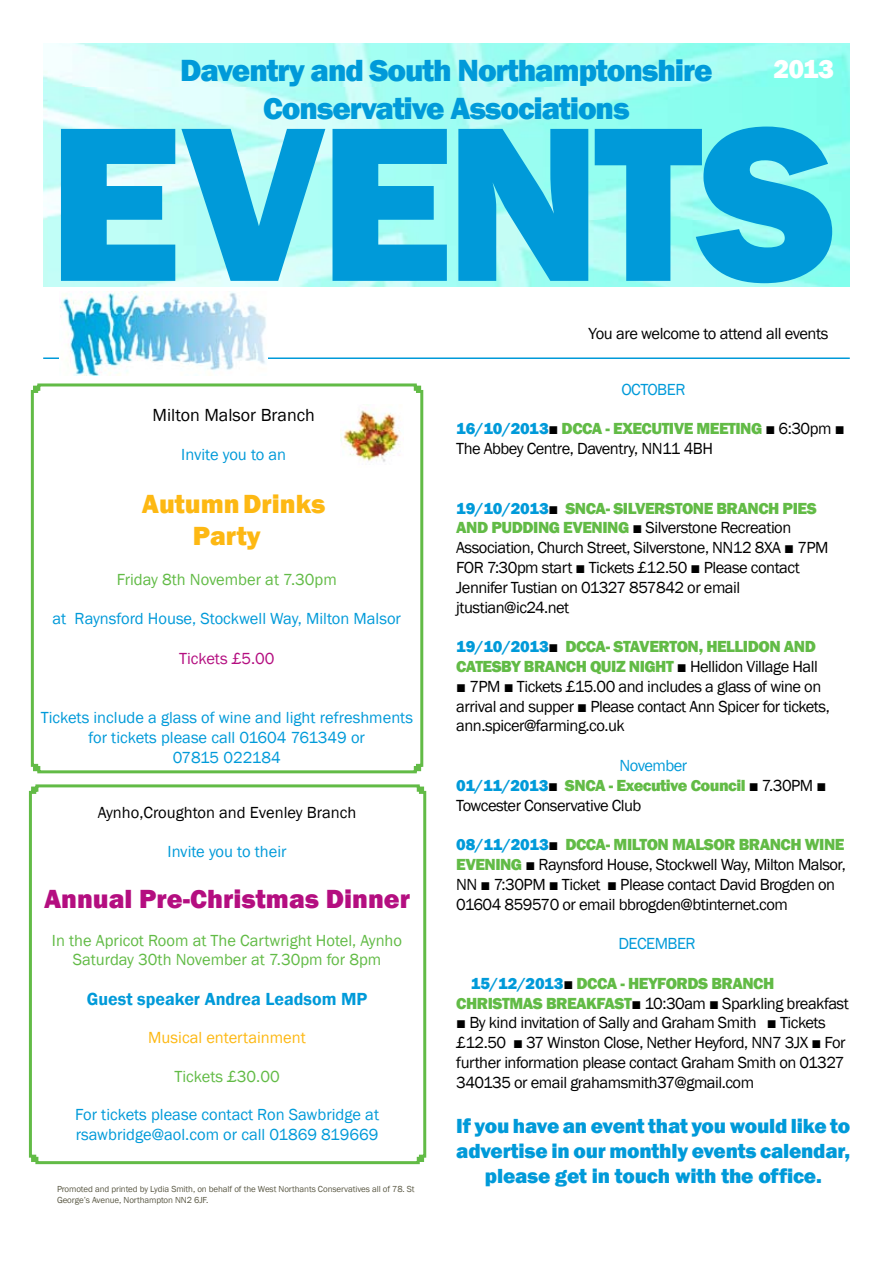
<style>
.page{position:relative;width:893px;height:1263px;background:#fff}
.page>*{position:absolute;margin:0;border:0;box-sizing:border-box;transform-origin:0 0}
.t1{font:800 228px "Franklin Gothic";letter-spacing:-.03em;color:#009ad9}
.t2{font:800 31.5px/37.8px "Franklin Gothic";letter-spacing:-.035em;color:#009ad9;text-align:center}
.t3{font:800 27px "Franklin Gothic";color:#b40e80}
.t4{font:800 27px/32.4px "Franklin Gothic";color:#fdb813;text-align:center}
.t5{font:800 27px "Franklin Gothic";color:#fff}
.t6{font:800 21px/25.2px "Franklin Gothic";letter-spacing:-.01em;color:#009ad9;text-align:center}
.t7{font:600 18px "Franklin Gothic";color:#009ad9}
.t8{font:18px "Franklin Gothic";color:#000}
.t9{font:16.5px/19.8px "Franklin Gothic";letter-spacing:-.03em;color:#000}
.t10{font:16.5px/19.8px "Franklin Gothic";color:#009ad9}
.t11{font:800 16.5px/19.8px "Franklin Gothic";letter-spacing:-.03em;color:#62bb46}
.t12{font:16.5px/19.8px "Franklin Gothic";color:#62bb46;text-align:center}
.t13{font:16.5px "Franklin Gothic";color:#000}
.t14{font:16.5px "Franklin Gothic";color:#fdb813}
.t15{font:16.5px "Franklin Gothic";letter-spacing:-.03em;color:#009ad9}
.t16{font:16.5px "Franklin Gothic";color:#b40e80}
.t17{font:9px/10.8px "Franklin Gothic";letter-spacing:-.01em;color:#5b5945}
.s1{font-weight:800;color:#009ad9}
.s2{font-weight:800}
.s3{font-weight:800;color:#62bb46}
.s4{color:#009ad9}
.s5{color:#000}
.s6{font-weight:400;color:#000}
</style>
<div class="page">
<hr style="left:43px;top:357px;width:807px;height:2px;background:#009ad9">
<img style="left:59px;top:291px;width:209px;height:84px">
<svg style="left:28px;top:784px;width:399px;height:381px"></svg>
<svg style="left:30px;top:383px;width:394px;height:391px"></svg>
<img style="left:341px;top:404px;width:63px;height:63px">
<h2 class="t2" style="left:180px;top:52px;width:534px">Daventry and South Northamptonshire<br>Conservative Associations</h2>
<h3 class="t5" style="left:774px;top:52px;width:62px">2013</h3>
<h1 class="t1" style="left:48px;top:57px;width:790px">EVENTS</h1>
<p class="t8" style="left:153px;top:403px;width:164px">Milton Malsor Branch</p>
<p class="t10" style="left:181px;top:445px;width:106px">Invite you to an</p>
<h3 class="t4" style="left:142px;top:487px;width:185px">Autumn Drinks<br>Party</h3>
<p class="t12" style="left:117px;top:569px;width:221px">Friday 8th November at 7.30pm</p>
<p class="t10" style="left:53px;top:609px;width:350px">at Raynsford House, Stockwell Way, Milton Malsor</p>
<p class="t16" style="left:179px;top:648px;width:97px">Tickets £5.00</p>
<p class="t10" style="left:41px;top:708px;width:374px;text-align:center">Tickets include a glass of wine and light refreshments for tickets please call 01604 761349 or<br>07815 022184</p>
<p class="t13" style="left:98px;top:802px;width:260px">Aynho,Croughton and Evenley Branch</p>
<p class="t10" style="left:168px;top:842px;width:121px">Invite you to their</p>
<h3 class="t3" style="left:44px;top:881px;width:368px">Annual Pre-Christmas Dinner</h3>
<p class="t12" style="left:52px;top:930px;width:352px">In the Apricot Room at The Cartwright Hotel, Aynho<br>Saturday 30th November at 7.30pm for 8pm</p>
<p class="t7" style="left:87px;top:988px;width:282px">Guest speaker Andrea Leadsom MP</p>
<p class="t14" style="left:148px;top:1027px;width:159px">Musical entertainment</p>
<p class="t12" style="left:174px;top:1067px;width:107px">Tickets £30.00</p>
<p class="t10" style="left:75px;top:1105px;width:306px">For tickets please contact Ron Sawbridge at rsawbridge@aol.com or call 01869 819669</p>
<p class="t17" style="left:57px;top:1184px;width:359px">Promoted and printed by Lydia Smith, on behalf of the West Northants Conservatives all of 78. St<br>George’s Avenue, Northampton NN2 6JF.</p>
<p class="t9" style="left:589px;top:323px;width:241px">You are welcome to attend all events</p>
<p class="t15" style="left:621px;top:379px;width:66px">OCTOBER</p>
<p class="t9" style="left:456px;top:419px;width:390px"><span class="s1">16/10/2013</span><span class="s2">■</span> <span class="s3">DCCA - EXECUTIVE MEETING</span> ■ 6:30pm ■<br>The Abbey Centre, Daventry, NN11 4BH</p>
<p class="t9" style="left:456px;top:498px;width:374px"><span class="s1">19/10/2013</span><span class="s2">■</span> <span class="s3">SNCA- SILVERSTONE BRANCH PIES AND PUDDING EVENING</span> ■ Silverstone Recreation Association, Church Street, Silverstone, NN12 8XA ■ 7PM FOR 7:30pm start ■ Tickets £12.50 ■ Please contact Jennifer Tustian on 01327 857842 or email jtustian@ic24.net</p>
<p class="t11" style="left:456px;top:637px;width:363px"><span class="s4">19/10/2013</span><span class="s5">■</span> DCCA- STAVERTON, HELLIDON AND<br>CATESBY BRANCH QUIZ NIGHT <span class="s6">■ Hellidon Village Hall</span></p>
<p class="t9" style="left:456px;top:677px;width:375px">■ 7PM ■ Tickets £15.00 and includes a glass of wine on arrival and supper ■ Please contact Ann Spicer for tickets, ann.spicer@farming.co.uk</p>
<p class="t9" style="left:456px;top:756px;width:372px;text-indent:163px"><span class="s4">November<br></span><span class="s1">01/11/2013</span><span class="s2">■</span> <span class="s3">SNCA - Executive Council</span> ■ 7.30PM ■<br>Towcester Conservative Club</p>
<p class="t9" style="left:456px;top:835px;width:391px"><span class="s1">08/11/2013</span><span class="s2">■</span> <span class="s3">DCCA- MILTON MALSOR BRANCH WINE EVENING</span> ■ Raynsford House, Stockwell Way, Milton Malsor, NN ■ 7:30PM ■ Ticket ■ Please contact David Brogden on 01604 859570 or email bbrogden@btinternet.com</p>
<p class="t15" style="left:618px;top:933px;width:79px">DECEMBER</p>
<p class="t11" style="left:456px;top:973px;width:394px;text-indent:15px"><span class="s4">15/12/2013</span><span class="s5">■</span> DCCA - HEYFORDS BRANCH<br>CHRISTMAS BREAKFAST<span class="s6">■ 10:30am ■ Sparkling breakfast</span></p>
<p class="t9" style="left:456px;top:1013px;width:391px">■ By kind invitation of Sally and Graham Smith ■ Tickets £12.50 ■ 37 Winston Close, Nether Heyford, NN7 3JX ■ For further information please contact Graham Smith on 01327<br>340135 or email grahamsmith37@gmail.com</p>
<p class="t6" style="left:456px;top:1113px;width:396px">If you have an event that you would like to advertise in our monthly events calendar, please get in touch with the office.</p>
</div>
